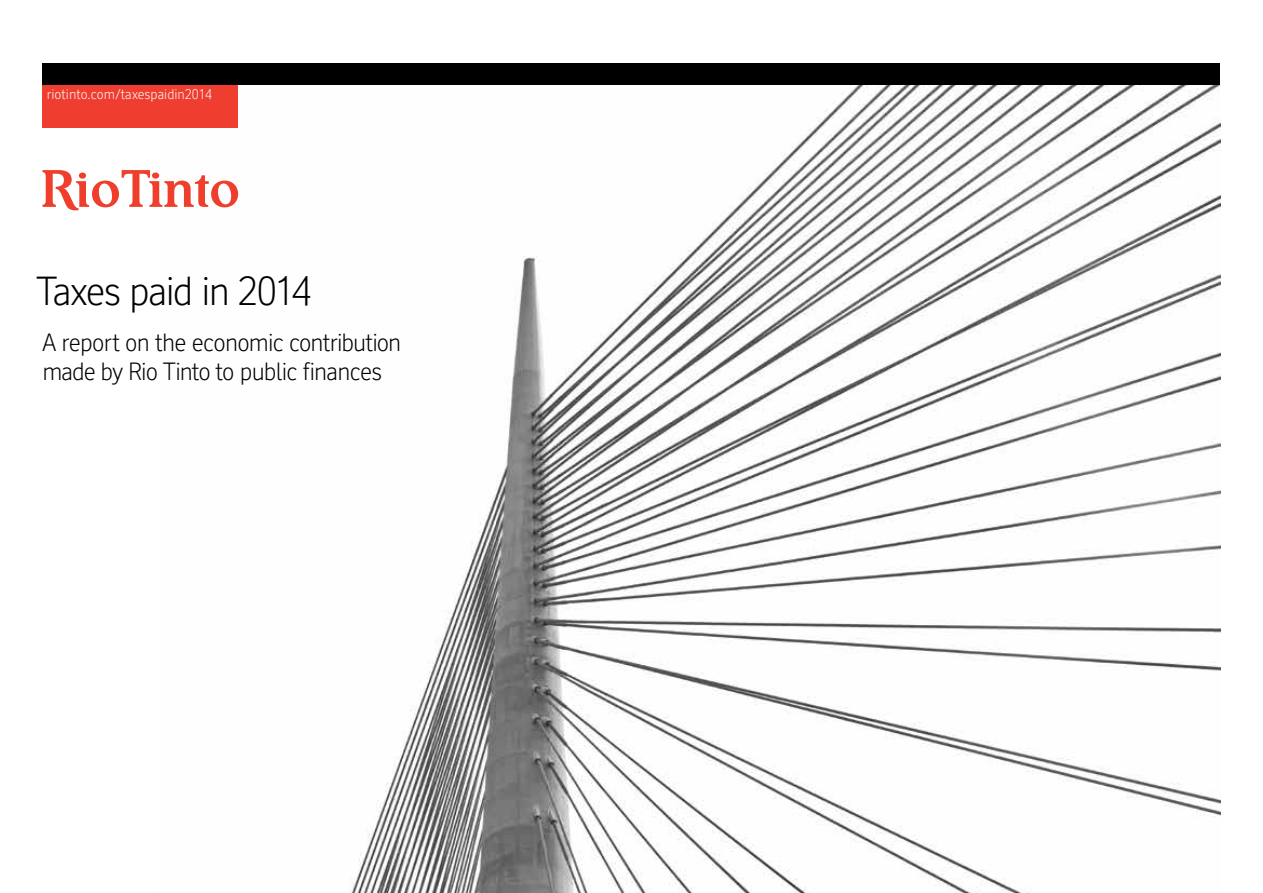
<style>
.page{position:relative;width:1263px;height:893px;background:#fff}
.page>*{position:absolute;margin:0;border:0;box-sizing:border-box;transform-origin:0 0}
.t1{font:300 39px "RT Vickerman";letter-spacing:-.045em;color:#000}
.t2{font:300 24px/28.8px "RT Vickerman";letter-spacing:-.035em;color:#000}
.t3{font:300 13.5px "RT Vickerman";letter-spacing:-.005em;color:#fff}
</style>
<div class="page">
<img style="left:238px;top:85px;width:982px;height:808px">
<svg style="left:43px;top:170px;width:195px;height:40px"></svg>
<div style="left:79px;top:172px;width:7px;height:7px;background:#ef3e2c;border-radius:50%"></div>
<div style="left:43px;top:64px;width:1177px;height:21px;background:#000"></div>
<div style="left:43px;top:85px;width:195px;height:43px;background:#ef3e30"></div>
<p class="t3" style="left:47px;top:86px;width:167px">riotinto.com/taxespaidin2014</p>
<h1 class="t1" style="left:36px;top:268px;width:277px">Taxes paid in 2014</h1>
<p class="t2" style="left:42px;top:328px;width:361px">A report on the economic contribution made by Rio Tinto to public finances</p>
</div>
